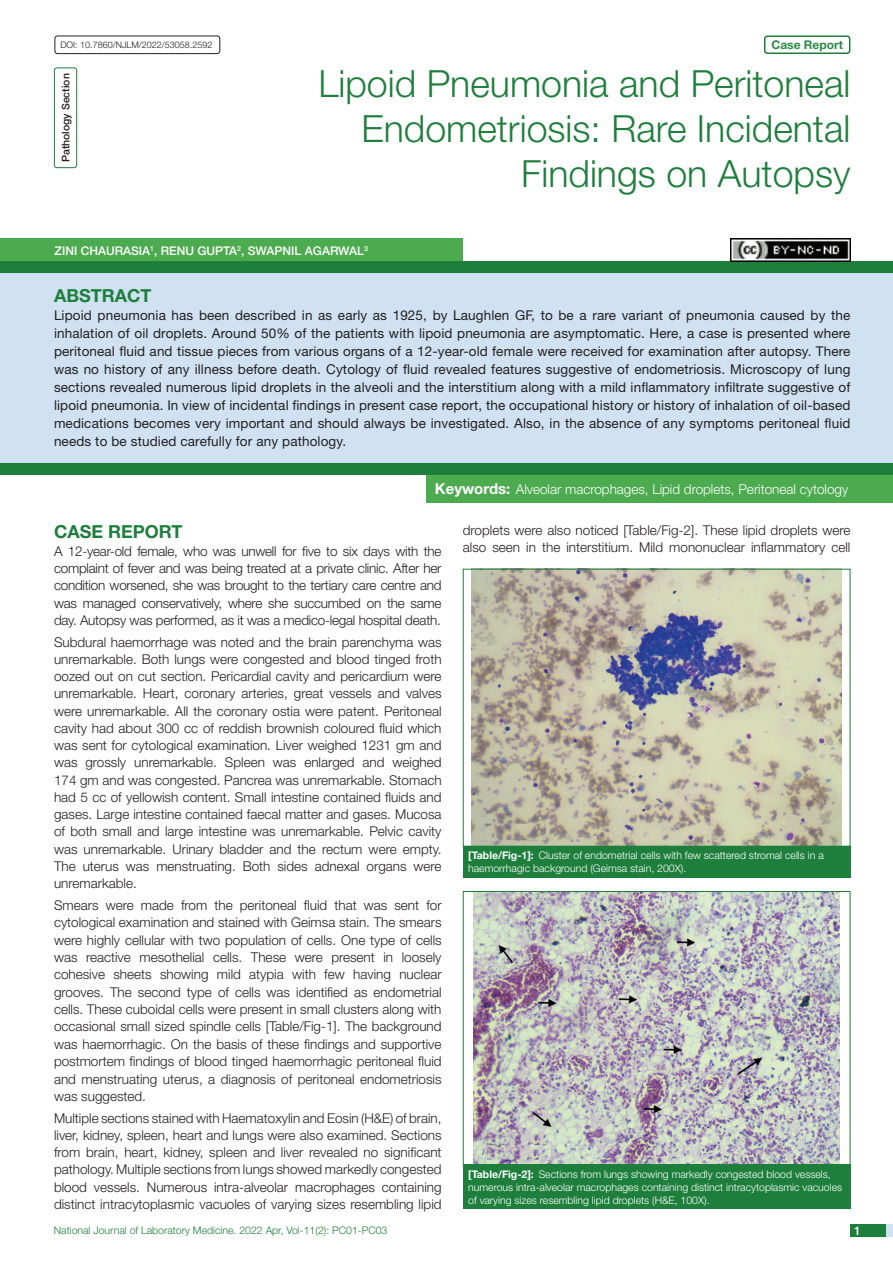
<style>
.page{position:relative;width:893px;height:1263px;background:#fff}
.page>*{position:absolute;margin:0;border:0;box-sizing:border-box;transform-origin:0 0}
.t1{font:300 37.5px/45px "Helvetica Neue";color:#1e7f3c;text-align:right}
.Heading{font:700 18px "Helvetica Neue";color:#1e7f3c}
.Abstract_head{font:700 18px "Helvetica Neue";color:#1e7f3c}
.Body_text{font:300 13.5px/17.2px "Helvetica Neue";color:#231f20;text-align:justify}
.Abstract_Text{font:13.5px/18px "Helvetica Neue";letter-spacing:.01em;color:#231f20;text-align:justify}
.Key_words{font:300 13.5px "Helvetica Neue";color:#fff}
.Author{font:500 12px "Helvetica Neue";color:#fff}
.t2{font:700 12px "Helvetica Neue";color:#288b43}
.TABLE_FIG{font:300 10.5px/12.6px "Helvetica Neue";color:#fff}
.t3{font:300 10.5px "Helvetica Neue";color:#1e7f3c}
.section{font:500 10.5px "Helvetica Neue";color:#231f20}
.t4{font:300 9px "Helvetica Neue";color:#231f20}
.s1{font-weight:700;font-size:15px}
.s2{font-weight:700}
</style>
<div class="page">
<div style="left:850px;top:1224px;width:43px;height:13px;background:#d0e2f1"></div>
<div style="left:850px;top:1224px;width:35px;height:13px;background:#1e7f3c"></div>
<div style="left:54px;top:68px;width:23px;height:100px;border:1px solid #1e7f3c;border-radius:3px"></div>
<div style="left:55px;top:36px;width:165px;height:18px;border:1px solid #231f20;border-radius:3px"></div>
<div style="left:764px;top:35px;width:86px;height:19px;border:2px solid #1e7f3c;border-radius:3px"></div>
<div style="left:0;top:261px;width:893px;height:12px;background:#1e7f3c"></div>
<div style="left:0;top:463px;width:893px;height:12px;background:#1e7f3c"></div>
<div style="left:0;top:238px;width:463px;height:23px;background:#4caa4f"></div>
<div style="left:0;top:273px;width:893px;height:190px;background:#d0e2f1"></div>
<div style="left:427px;top:475px;width:466px;height:27px;background:#4caa4f"></div>
<img style="left:472px;top:571px;width:369px;height:273px">
<div style="left:463px;top:569px;width:387px;height:277px;border:1px solid #1e7f3c"></div>
<div style="left:463px;top:846px;width:387px;height:31px;background:#1e7f3c"></div>
<img style="left:474px;top:893px;width:366px;height:270px">
<div style="left:463px;top:891px;width:387px;height:274px;border:1px solid #1e7f3c"></div>
<div style="left:463px;top:1165px;width:387px;height:44px;background:#1e7f3c"></div>
<img style="left:730px;top:239px;width:120px;height:22px">
<p class="t4" style="left:60px;top:39px;width:154px">DOI: 10.7860/NJLM/2022/53058.2592</p>
<p class="t2" style="left:771px;top:37px;width:73px">Case Report</p>
<p class="section" style="left:60px;top:162px;width:90px;rotate:-90deg">PATHOLOGY SECTION</p>
<p class="t1" style="left:318px;top:60px;width:534px">Lipoid Pneumonia and Peritoneal<br>Endometriosis: Rare Incidental<br>Findings on Autopsy</p>
<p class="Author" style="left:54px;top:243px;width:315px">ZINI CHAURASIA<sup>1</sup>, RENU GUPTA<sup>2</sup>, SWAPNIL AGARWAL<sup>3</sup></p>
<p class="Abstract_head" style="left:54px;top:284px;width:99px">ABSTRACT</p>
<p class="Abstract_Text" style="left:54px;top:306px;width:798px">Lipoid pneumonia has been described in as early as 1925, by Laughlen GF, to be a rare variant of pneumonia caused by the inhalation of oil droplets. Around 50% of the patients with lipoid pneumonia are asymptomatic. Here, a case is presented where peritoneal fluid and tissue pieces from various organs of a 12-year-old female were received for examination after autopsy. There was no history of any illness before death. Cytology of fluid revealed features suggestive of endometriosis. Microscopy of lung sections revealed numerous lipid droplets in the alveoli and the interstitium along with a mild inflammatory infiltrate suggestive of lipoid pneumonia. In view of incidental findings in present case report, the occupational history or history of inhalation of oil-based medications becomes very important and should always be investigated. Also, in the absence of any symptoms peritoneal fluid needs to be studied carefully for any pathology.</p>
<p class="Key_words" style="left:435px;top:481px;width:415px"><span class="s1">Keywords:</span> Alveolar macrophages, Lipid droplets, Peritoneal cytology</p>
<p class="Heading" style="left:54px;top:521px;width:130px">CASE REPORT</p>
<p class="Body_text" style="left:54px;top:542px;width:389px">A 12-year-old female, who was unwell for five to six days with the complaint of fever and was being treated at a private clinic. After her condition worsened, she was brought to the tertiary care centre and was managed conservatively, where she succumbed on the same day. Autopsy was performed, as it was a medico-legal hospital death.</p>
<p class="Body_text" style="left:54px;top:633px;width:389px">Subdural haemorrhage was noted and the brain parenchyma was unremarkable. Both lungs were congested and blood tinged froth oozed out on cut section. Pericardial cavity and pericardium were unremarkable. Heart, coronary arteries, great vessels and valves were unremarkable. All the coronary ostia were patent. Peritoneal cavity had about 300 cc of reddish brownish coloured fluid which was sent for cytological examination. Liver weighed 1231 gm and was grossly unremarkable. Spleen was enlarged and weighed 174 gm and was congested. Pancrea was unremarkable. Stomach had 5 cc of yellowish content. Small intestine contained fluids and gases. Large intestine contained faecal matter and gases. Mucosa of both small and large intestine was unremarkable. Pelvic cavity was unremarkable. Urinary bladder and the rectum were empty.<br>The uterus was menstruating. Both sides adnexal organs were unremarkable.</p>
<p class="Body_text" style="left:54px;top:896px;width:389px">Smears were made from the peritoneal fluid that was sent for cytological examination and stained with Geimsa stain. The smears were highly cellular with two population of cells. One type of cells was reactive mesothelial cells. These were present in loosely cohesive sheets showing mild atypia with few having nuclear grooves. The second type of cells was identified as endometrial cells. These cuboidal cells were present in small clusters along with occasional small sized spindle cells [Table/Fig-1]. The background was haemorrhagic. On the basis of these findings and supportive postmortem findings of blood tinged haemorrhagic peritoneal fluid and menstruating uterus, a diagnosis of peritoneal endometriosis was suggested.</p>
<p class="Body_text" style="left:54px;top:1109px;width:389px">Multiple sections stained with Haematoxylin and Eosin (H&amp;E) of brain, liver, kidney, spleen, heart and lungs were also examined. Sections from brain, heart, kidney, spleen and liver revealed no significant pathology. Multiple sections from lungs showed markedly congested blood vessels. Numerous intra-alveolar macrophages containing distinct intracytoplasmic vacuoles of varying sizes resembling lipid</p>
<p class="t3" style="left:54px;top:1224px;width:335px">National Journal of Laboratory Medicine. 2022 Apr, Vol-11(2): PC01-PC03</p>
<p class="Body_text" style="left:463px;top:521px;width:389px">droplets were also noticed [Table/Fig-2]. These lipid droplets were also seen in the interstitium. Mild mononuclear inflammatory cell</p>
<p class="TABLE_FIG" style="left:468px;top:849px;width:357px"><span class="s2">[Table/Fig-1]:</span> Cluster of endometrial cells with few scattered stromal cells in a haemorrhagic background (Geimsa stain, 200X).</p>
<p class="TABLE_FIG" style="left:468px;top:1168px;width:375px"><span class="s2">[Table/Fig-2]:</span> Sections from lungs showing markedly congested blood vessels, numerous intra-alveolar macrophages containing distinct intracytoplasmic vacuoles of varying sizes resembling lipid droplets (H&amp;E, 100X).</p>
<p class="Author" style="left:854px;top:1223px;width:8px">1</p>
</div>
